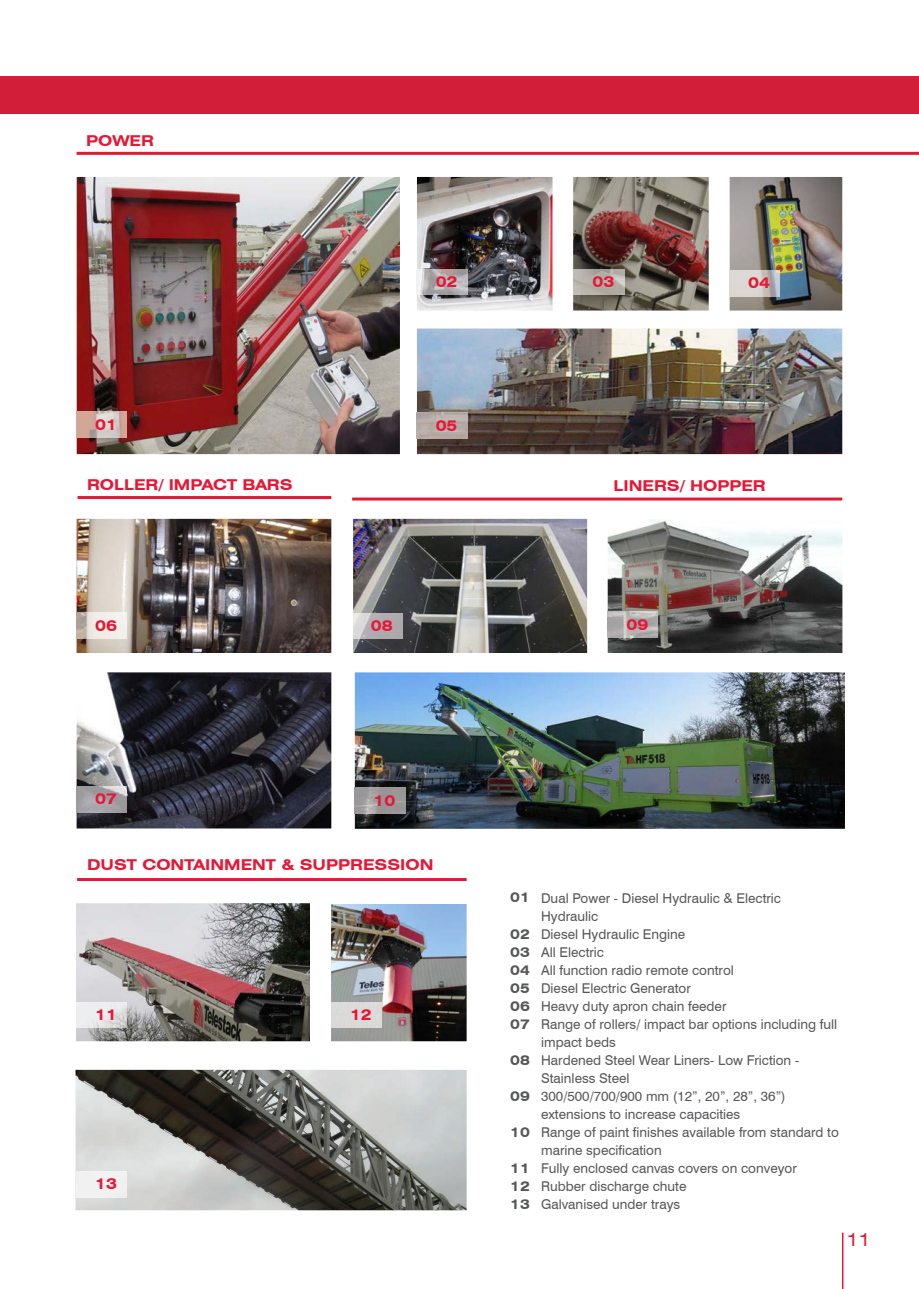
<style>
.page{position:relative;width:919px;height:1289px;background:#fff}
.page>*{position:absolute;margin:0;border:0;box-sizing:border-box;transform-origin:0 0}
.t1{font:expanded 18px "Swiss 721 BT";color:#e51836}
.t2{font:700 expanded 15px "Swiss 721 BT";color:#e51836}
.t3{font:13.5px/18px "Swiss 721 BT";color:#57585a}
.t4{font:700 expanded 13.5px/18px "Swiss 721 BT";color:#57585a;text-align:justify}
</style>
<div class="page">
<hr style="left:841px;top:1232px;width:2px;height:56px;background:#e51836">
<div style="left:0;top:76px;width:918px;height:37px;background:#d21e38"></div>
<hr style="left:77px;top:152px;width:841px;height:3px;background:#e51836">
<img style="left:729px;top:177px;width:113px;height:133px">
<img style="left:417px;top:328px;width:425px;height:126px">
<img style="left:573px;top:177px;width:135px;height:133px">
<img style="left:77px;top:177px;width:323px;height:277px">
<img style="left:417px;top:177px;width:135px;height:133px">
<img style="left:77px;top:672px;width:254px;height:156px">
<img style="left:77px;top:519px;width:254px;height:134px">
<img style="left:75px;top:1069px;width:391px;height:141px">
<img style="left:76px;top:903px;width:234px;height:138px">
<img style="left:331px;top:904px;width:135px;height:137px">
<img style="left:355px;top:672px;width:489px;height:156px">
<img style="left:353px;top:519px;width:234px;height:134px">
<img style="left:607px;top:520px;width:235px;height:133px">
<hr style="left:78px;top:496px;width:253px;height:3px;background:#e51836">
<hr style="left:352px;top:497px;width:490px;height:3px;background:#e51836">
<hr style="left:77px;top:878px;width:389px;height:3px;background:#e51836">
<img style="left:77px;top:411px;width:50px;height:26px">
<img style="left:417px;top:269px;width:50px;height:26px">
<img style="left:573px;top:269px;width:51px;height:26px">
<img style="left:729px;top:270px;width:50px;height:26px">
<img style="left:353px;top:613px;width:49px;height:26px">
<img style="left:77px;top:613px;width:50px;height:25px">
<img style="left:77px;top:786px;width:50px;height:26px">
<img style="left:417px;top:413px;width:50px;height:26px">
<img style="left:607px;top:612px;width:50px;height:25px">
<img style="left:355px;top:787px;width:50px;height:26px">
<img style="left:77px;top:1002px;width:50px;height:25px">
<img style="left:331px;top:1002px;width:50px;height:25px">
<img style="left:77px;top:1171px;width:50px;height:25px">
<p class="t2" style="left:86px;top:132px;width:69px">POWER</p>
<p class="t2" style="left:95px;top:415px;width:23px">01</p>
<p class="t2" style="left:435px;top:273px;width:23px">02</p>
<p class="t2" style="left:592px;top:273px;width:23px">03</p>
<p class="t2" style="left:748px;top:274px;width:23px">04</p>
<p class="t2" style="left:435px;top:416px;width:23px">05</p>
<p class="t2" style="left:87px;top:476px;width:207px">ROLLER/ IMPACT BARS</p>
<p class="t2" style="left:613px;top:476px;width:153px">LINERS/ HOPPER</p>
<p class="t2" style="left:95px;top:616px;width:23px">06</p>
<p class="t2" style="left:371px;top:617px;width:23px">08</p>
<p class="t2" style="left:626px;top:615px;width:23px">09</p>
<p class="t2" style="left:95px;top:790px;width:23px">07</p>
<p class="t2" style="left:373px;top:791px;width:23px">10</p>
<p class="t2" style="left:87px;top:855px;width:348px">DUST CONTAINMENT &amp; SUPPRESSION</p>
<p class="t2" style="left:95px;top:1005px;width:23px">11</p>
<p class="t2" style="left:350px;top:1005px;width:23px">12</p>
<p class="t2" style="left:95px;top:1174px;width:23px">13</p>
<p class="t4" style="left:510px;top:888px;width:21px">01</p>
<p class="t4" style="left:510px;top:924px;width:21px">02<br>03<br>04<br>05<br>06<br>07</p>
<p class="t4" style="left:510px;top:1050px;width:21px">08</p>
<p class="t4" style="left:510px;top:1086px;width:21px">09</p>
<p class="t4" style="left:510px;top:1122px;width:21px">10</p>
<p class="t4" style="left:510px;top:1158px;width:21px">11<br>12<br>13</p>
<p class="t3" style="left:541px;top:888px;width:299px">Dual Power - Diesel Hydraulic &amp; Electric<br>Hydraulic<br>Diesel Hydraulic Engine<br>All Electric<br>All function radio remote control<br>Diesel Electric Generator<br>Heavy duty apron chain feeder<br>Range of rollers/ impact bar options including full impact beds<br>Hardened Steel Wear Liners- Low Friction -<br>Stainless Steel<br>300/500/700/900 mm (12”, 20”, 28”, 36”) extensions to increase capacities<br>Range of paint finishes available from standard to marine specification<br>Fully enclosed canvas covers on conveyor<br>Rubber discharge chute<br>Galvanised under trays</p>
<h1 class="t1" style="left:846px;top:1228px;width:26px">11</h1>
</div>
